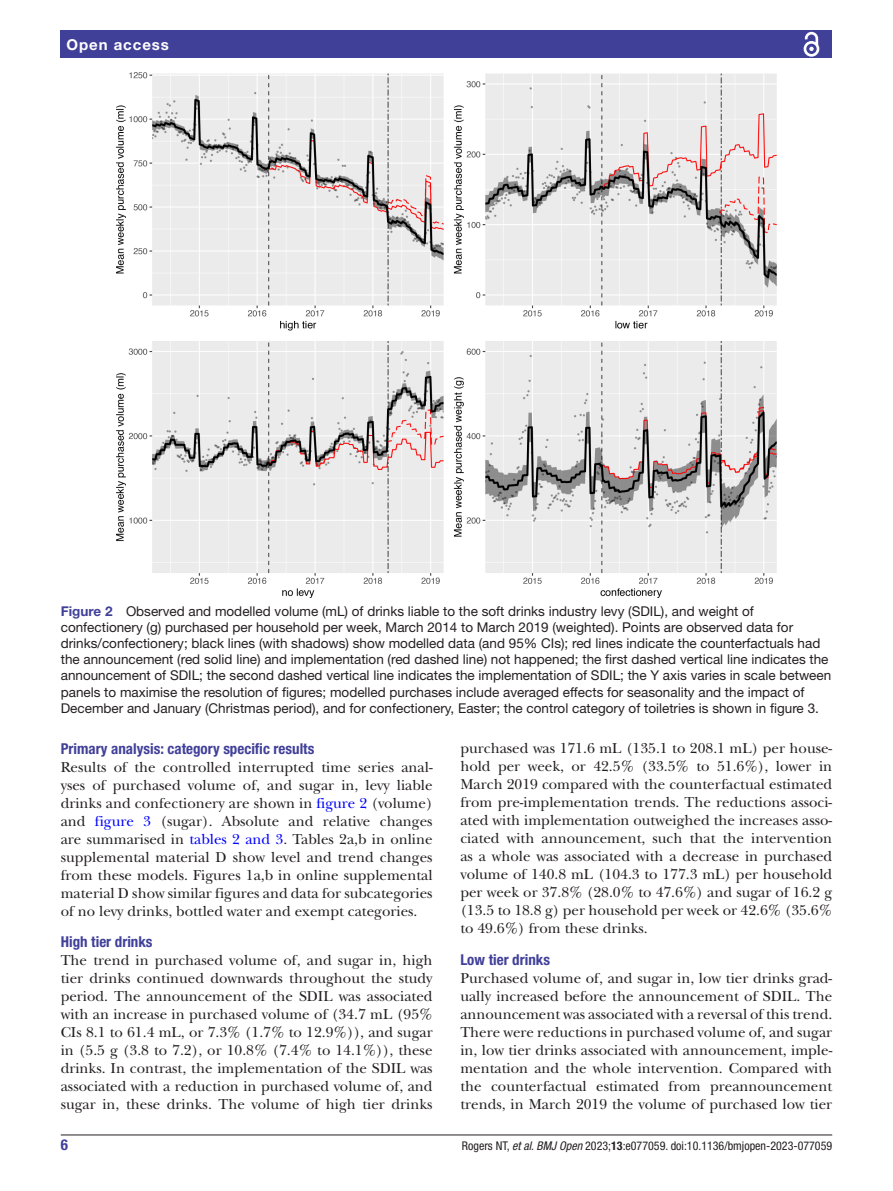
<style>
.page{position:relative;width:893px;height:1191px;background:#fff}
.page>*{position:absolute;margin:0;border:0;box-sizing:border-box;transform-origin:0 0}
.t1{font:15px/18px "New Baskerville";color:#231f20;text-align:justify}
.t2{font:700 condensed 15px "Helvetica Neue LT Std";color:#414099}
.t3{font:700 15px "Helvetica Neue LT Std";letter-spacing:.065em;color:#fff}
.t4{font:13.5px/16.2px "Helvetica Neue LT Std";color:#231f20}
.t5{font:condensed 12px "Helvetica Neue LT Std";color:#231f20}
.s1{font-weight:700;color:#414099}
.s2{color:#00f}
.s3{font-style:italic}
.s4{font-weight:700}
</style>
<div class="page">
<hr style="left:61px;top:1134px;width:771px;height:1px;background:#231f20">
<div style="left:61px;top:31px;width:771px;height:27px;background:#414099"></div>
<svg style="left:803px;top:31px;width:17px;height:26px"></svg>
<img style="left:116px;top:73px;width:660px;height:525px">
<p class="t3" style="left:66px;top:35px;width:104px">Open access</p>
<p class="t4" style="left:61px;top:602px;width:772px"><span class="s1">Figure 2</span> Observed and modelled volume (mL) of drinks liable to the soft drinks industry levy (SDIL), and weight of confectionery (g) purchased per household per week, March 2014 to March 2019 (weighted). Points are observed data for drinks/confectionery; black lines (with shadows) show modelled data (and 95% CIs); red lines indicate the counterfactuals had the announcement (red solid line) and implementation (red dashed line) not happened; the first dashed vertical line indicates the announcement of SDIL; the second dashed vertical line indicates the implementation of SDIL; the Y axis varies in scale between panels to maximise the resolution of figures; modelled purchases include averaged effects for seasonality and the impact of December and January (Christmas period), and for confectionery, Easter; the control category of toiletries is shown in figure 3.</p>
<p class="t2" style="left:61px;top:739px;width:255px">Primary analysis: category specific results</p>
<p class="t1" style="left:61px;top:758px;width:373px">Results of the controlled interrupted time series anal&shy;yses of purchased volume of, and sugar in, levy liable drinks and confectionery are shown in <span class="s2">figure 2</span> (volume) and <span class="s2">figure 3</span> (sugar). Absolute and relative changes are summarised in <span class="s2">tables 2 and 3</span>. Tables 2a,b in online supplemental material D show level and trend changes from these models. Figures 1a,b in online supplemental material D show similar figures and data for subcategories of no levy drinks, bottled water and exempt categories.</p>
<p class="t2" style="left:61px;top:933px;width:93px">High tier drinks</p>
<p class="t1" style="left:61px;top:951px;width:373px">The trend in purchased volume of, and sugar in, high tier drinks continued downwards throughout the study period. The announcement of the SDIL was associated with an increase in purchased volume of (34.7 mL (95% CIs 8.1 to 61.4 mL, or 7.3% (1.7% to 12.9%)), and sugar in (5.5 g (3.8 to 7.2), or 10.8% (7.4% to 14.1%)), these drinks. In contrast, the implementation of the SDIL was associated with a reduction in purchased volume of, and sugar in, these drinks. The volume of high tier drinks</p>
<p class="t1" style="left:460px;top:739px;width:373px">purchased was 171.6 mL (135.1 to 208.1 mL) per house&shy;hold per week, or 42.5% (33.5% to 51.6%), lower in March 2019 compared with the counterfactual estimated from pre-implementation trends. The reductions associ&shy;ated with implementation outweighed the increases asso&shy;ciated with announcement, such that the intervention as a whole was associated with a decrease in purchased volume of 140.8 mL (104.3 to 177.3 mL) per household per week or 37.8% (28.0% to 47.6%) and sugar of 16.2 g (13.5 to 18.8 g) per household per week or 42.6% (35.6% to 49.6%) from these drinks.</p>
<p class="t2" style="left:460px;top:951px;width:91px">Low tier drinks</p>
<p class="t1" style="left:460px;top:969px;width:373px">Purchased volume of, and sugar in, low tier drinks grad&shy;ually increased before the announcement of SDIL. The announcement was associated with a reversal of this trend.<br>There were reductions in purchased volume of, and sugar in, low tier drinks associated with announcement, imple&shy;mentation and the whole intervention. Compared with the counterfactual estimated from preannouncement trends, in March 2019 the volume of purchased low tier</p>
<p class="t2" style="left:61px;top:1135px;width:9px">6</p>
<p class="t5" style="left:462px;top:1138px;width:372px">Rogers NT, <span class="s3">et al</span>. <span class="s3">BMJ Open</span> 2023;<span class="s4">13</span>:e077059. doi:10.1136/bmjopen-2023-077059</p>
</div>
